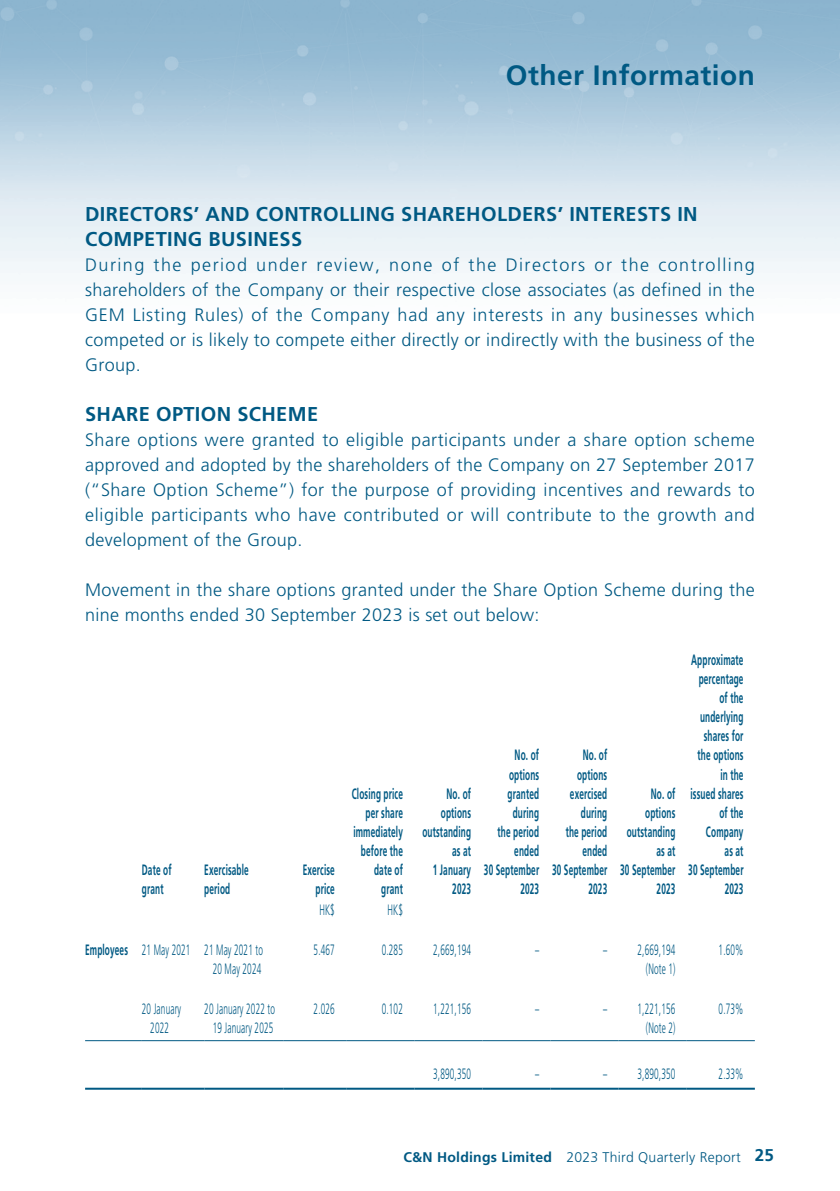
<style>
.page{position:relative;width:840px;height:1191px;background:#fff}
.page>*{position:absolute;margin:0;border:0;box-sizing:border-box;transform-origin:0 0}
.t1{font:700 28px "Frutiger LT Std";letter-spacing:.015em;color:#005983}
._01_H1{font:700 20px/25px "Frutiger LT Std";letter-spacing:.015em;color:#005983}
._00_txt{font:300 18px/25px "Frutiger LT Std";letter-spacing:.015em;color:#005983;text-align:justify}
._50_Table_txt{font:700 15px "Frutiger LT Std";letter-spacing:.015em;color:#005983;scale:.55 1}
._50_Table_txt-2{font:300 15px "Frutiger LT Std";letter-spacing:.015em;color:#005983;scale:.55 1}
.t2{font:300 14px "Frutiger LT Std";letter-spacing:.015em;color:#005983}
.s1{font-weight:700}
.s2{font-weight:700;font-size:17px}
</style>
<div class="page">
<img style="left:0;top:0;width:839px;height:1090px">
<hr style="left:85px;top:1040px;width:57px;height:1px;background:#005983">
<hr style="left:142px;top:1040px;width:62px;height:1px;background:#005983">
<hr style="left:204px;top:1040px;width:79px;height:1px;background:#005983">
<hr style="left:283px;top:1040px;width:63px;height:1px;background:#005983">
<hr style="left:346px;top:1040px;width:68px;height:1px;background:#005983">
<hr style="left:414px;top:1040px;width:68px;height:1px;background:#005983">
<hr style="left:482px;top:1040px;width:68px;height:1px;background:#005983">
<hr style="left:550px;top:1040px;width:68px;height:1px;background:#005983">
<hr style="left:618px;top:1040px;width:68px;height:1px;background:#005983">
<hr style="left:686px;top:1040px;width:68px;height:1px;background:#005983">
<hr style="left:85px;top:1087px;width:57px;height:2px;background:#005983">
<hr style="left:142px;top:1087px;width:62px;height:2px;background:#005983">
<hr style="left:204px;top:1087px;width:79px;height:2px;background:#005983">
<hr style="left:283px;top:1087px;width:63px;height:2px;background:#005983">
<hr style="left:346px;top:1087px;width:68px;height:2px;background:#005983">
<hr style="left:414px;top:1087px;width:68px;height:2px;background:#005983">
<hr style="left:482px;top:1087px;width:68px;height:2px;background:#005983">
<hr style="left:550px;top:1087px;width:68px;height:2px;background:#005983">
<hr style="left:618px;top:1087px;width:68px;height:2px;background:#005983">
<hr style="left:686px;top:1087px;width:68px;height:2px;background:#005983">
<h1 class="t1" style="left:505px;top:59px;width:250px">Other Information</h1>
<p class="_01_H1" style="left:85px;top:201px;width:613px">DIRECTORS’ AND CONTROLLING SHAREHOLDERS’ INTERESTS IN<br>COMPETING BUSINESS</p>
<p class="_00_txt" style="left:85px;top:252px;width:671px">During the period under review, none of the Directors or the controlling shareholders of the Company or their respective close associates (as defined in the GEM Listing Rules) of the Company had any interests in any businesses which competed or is likely to compete either directly or indirectly with the business of the Group.</p>
<p class="_01_H1" style="left:85px;top:401px;width:234px">SHARE OPTION SCHEME</p>
<p class="_00_txt" style="left:85px;top:427px;width:670px">Share options were granted to eligible participants under a share option scheme approved and adopted by the shareholders of the Company on 27 September 2017 (“Share Option Scheme”) for the purpose of providing incentives and rewards to eligible participants who have contributed or will contribute to the growth and development of the Group.</p>
<p class="_00_txt" style="left:85px;top:577px;width:670px">Movement in the share options granted under the Share Option Scheme during the nine months ended 30 September 2023 is set out below:</p>
<p class="_50_Table_txt" style="left:142px;top:860px;width:56px">Date of</p>
<p class="_50_Table_txt" style="left:142px;top:879px;width:41px">grant</p>
<p class="_50_Table_txt" style="left:204px;top:860px;width:82px">Exercisable</p>
<p class="_50_Table_txt" style="left:204px;top:879px;width:49px">period</p>
<p class="_50_Table_txt" style="left:302px;top:860px;width:60px">Exercise</p>
<p class="_50_Table_txt" style="left:315px;top:879px;width:37px">price</p>
<p class="_50_Table_txt" style="left:351px;top:784px;width:95px">Closing price</p>
<p class="_50_Table_txt" style="left:365px;top:803px;width:69px">per share</p>
<p class="_50_Table_txt" style="left:353px;top:822px;width:92px">immediately</p>
<p class="_50_Table_txt" style="left:360px;top:841px;width:78px">before the</p>
<p class="_50_Table_txt" style="left:374px;top:860px;width:54px">date of</p>
<p class="_50_Table_txt" style="left:381px;top:879px;width:41px">grant</p>
<p class="_50_Table_txt" style="left:446px;top:784px;width:46px">No. of</p>
<p class="_50_Table_txt" style="left:440px;top:803px;width:56px">options</p>
<p class="_50_Table_txt" style="left:422px;top:822px;width:90px">outstanding</p>
<p class="_50_Table_txt" style="left:452px;top:841px;width:36px">as at</p>
<p class="_50_Table_txt" style="left:432px;top:860px;width:71px">1 January</p>
<p class="_50_Table_txt" style="left:452px;top:879px;width:36px">2023</p>
<p class="_50_Table_txt" style="left:514px;top:746px;width:46px">No. of</p>
<p class="_50_Table_txt" style="left:508px;top:765px;width:56px">options</p>
<p class="_50_Table_txt" style="left:507px;top:784px;width:59px">granted</p>
<p class="_50_Table_txt" style="left:512px;top:803px;width:49px">during</p>
<p class="_50_Table_txt" style="left:497px;top:822px;width:77px">the period</p>
<p class="_50_Table_txt" style="left:514px;top:841px;width:47px">ended</p>
<p class="_50_Table_txt" style="left:483px;top:860px;width:102px">30 September</p>
<p class="_50_Table_txt" style="left:520px;top:879px;width:36px">2023</p>
<p class="_50_Table_txt" style="left:582px;top:746px;width:46px">No. of</p>
<p class="_50_Table_txt" style="left:576px;top:765px;width:56px">options</p>
<p class="_50_Table_txt" style="left:569px;top:784px;width:69px">exercised</p>
<p class="_50_Table_txt" style="left:580px;top:803px;width:49px">during</p>
<p class="_50_Table_txt" style="left:565px;top:822px;width:77px">the period</p>
<p class="_50_Table_txt" style="left:582px;top:841px;width:47px">ended</p>
<p class="_50_Table_txt" style="left:551px;top:860px;width:102px">30 September</p>
<p class="_50_Table_txt" style="left:588px;top:879px;width:36px">2023</p>
<p class="_50_Table_txt" style="left:650px;top:784px;width:46px">No. of</p>
<p class="_50_Table_txt" style="left:644px;top:803px;width:56px">options</p>
<p class="_50_Table_txt" style="left:626px;top:822px;width:90px">outstanding</p>
<p class="_50_Table_txt" style="left:656px;top:841px;width:36px">as at</p>
<p class="_50_Table_txt" style="left:619px;top:860px;width:102px">30 September</p>
<p class="_50_Table_txt" style="left:656px;top:879px;width:36px">2023</p>
<p class="_50_Table_txt" style="left:690px;top:651px;width:97px">Approximate</p>
<p class="_50_Table_txt" style="left:698px;top:670px;width:83px">percentage</p>
<p class="_50_Table_txt" style="left:719px;top:689px;width:45px">of the</p>
<p class="_50_Table_txt" style="left:699px;top:708px;width:80px">underlying</p>
<p class="_50_Table_txt" style="left:703px;top:727px;width:74px">shares for</p>
<p class="_50_Table_txt" style="left:697px;top:746px;width:85px">the options</p>
<p class="_50_Table_txt" style="left:720px;top:765px;width:44px">in the</p>
<p class="_50_Table_txt" style="left:690px;top:784px;width:98px">issued shares</p>
<p class="_50_Table_txt" style="left:719px;top:803px;width:45px">of the</p>
<p class="_50_Table_txt" style="left:705px;top:822px;width:70px">Company</p>
<p class="_50_Table_txt" style="left:724px;top:841px;width:36px">as at</p>
<p class="_50_Table_txt" style="left:687px;top:860px;width:102px">30 September</p>
<p class="_50_Table_txt" style="left:724px;top:879px;width:36px">2023</p>
<p class="_50_Table_txt-2" style="left:319px;top:901px;width:30px">HK$</p>
<p class="_50_Table_txt-2" style="left:387px;top:901px;width:30px">HK$</p>
<p class="_50_Table_txt" style="left:85px;top:940px;width:79px">Employees</p>
<p class="_50_Table_txt-2" style="left:142px;top:941px;width:90px">21 May 2021</p>
<p class="_50_Table_txt-2" style="left:204px;top:941px;width:108px">21 May 2021 to</p>
<p class="_50_Table_txt-2" style="left:212px;top:960px;width:90px">20 May 2024</p>
<p class="_50_Table_txt-2" style="left:313px;top:941px;width:40px">5.467</p>
<p class="_50_Table_txt-2" style="left:381px;top:941px;width:40px">0.285</p>
<p class="_50_Table_txt-2" style="left:433px;top:941px;width:70px">2,669,194</p>
<p class="_50_Table_txt-2" style="left:534px;top:941px;width:9px">–</p>
<p class="_50_Table_txt-2" style="left:602px;top:941px;width:9px">–</p>
<p class="_50_Table_txt-2" style="left:637px;top:941px;width:70px">2,669,194</p>
<p class="_50_Table_txt-2" style="left:645px;top:960px;width:55px">(Note 1)</p>
<p class="_50_Table_txt-2" style="left:718px;top:941px;width:47px">1.60%</p>
<p class="_50_Table_txt-2" style="left:142px;top:1000px;width:73px">20 January</p>
<p class="_50_Table_txt-2" style="left:150px;top:1019px;width:36px">2022</p>
<p class="_50_Table_txt-2" style="left:204px;top:1000px;width:130px">20 January 2022 to</p>
<p class="_50_Table_txt-2" style="left:212px;top:1019px;width:112px">19 January 2025</p>
<p class="_50_Table_txt-2" style="left:313px;top:1000px;width:40px">2.026</p>
<p class="_50_Table_txt-2" style="left:381px;top:1000px;width:40px">0.102</p>
<p class="_50_Table_txt-2" style="left:433px;top:1000px;width:70px">1,221,156</p>
<p class="_50_Table_txt-2" style="left:534px;top:1000px;width:9px">–</p>
<p class="_50_Table_txt-2" style="left:602px;top:1000px;width:9px">–</p>
<p class="_50_Table_txt-2" style="left:637px;top:1000px;width:70px">1,221,156</p>
<p class="_50_Table_txt-2" style="left:645px;top:1019px;width:55px">(Note 2)</p>
<p class="_50_Table_txt-2" style="left:718px;top:1000px;width:47px">0.73%</p>
<p class="_50_Table_txt-2" style="left:433px;top:1065px;width:70px">3,890,350</p>
<p class="_50_Table_txt-2" style="left:534px;top:1065px;width:9px">–</p>
<p class="_50_Table_txt-2" style="left:602px;top:1065px;width:9px">–</p>
<p class="_50_Table_txt-2" style="left:637px;top:1065px;width:70px">3,890,350</p>
<p class="_50_Table_txt-2" style="left:718px;top:1065px;width:47px">2.33%</p>
<p class="t2" style="left:403px;top:1148px;width:371px"><span class="s1">C&amp;N Holdings Limited</span> 2023 Third Quarterly Report <span class="s2">25</span></p>
</div>
